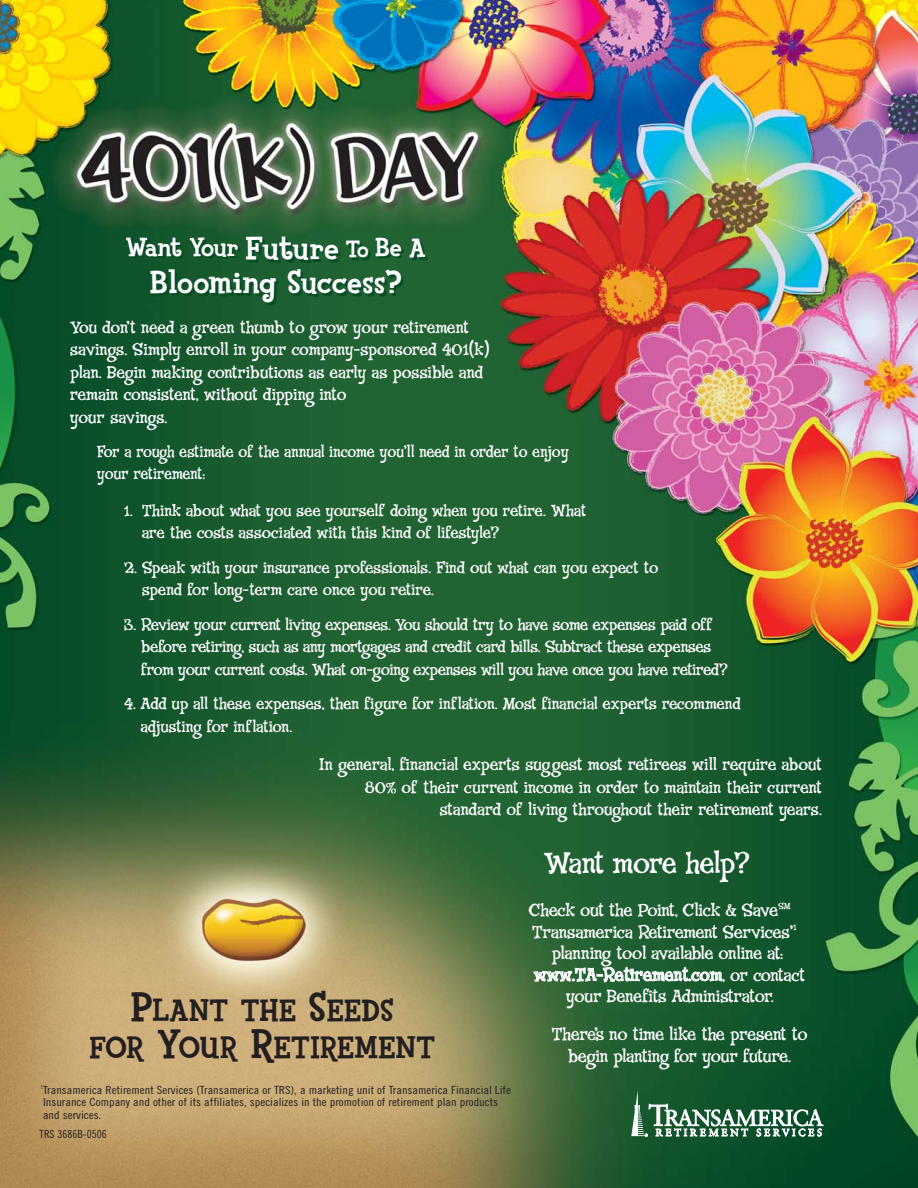
<style>
.page{position:relative;width:918px;height:1188px;background:#fff}
.page>*{position:absolute;margin:0;border:0;box-sizing:border-box;transform-origin:0 0}
.t1{font:800 33px "Fink";letter-spacing:-.01em;color:#fff}
.t2{font:800 31.5px/37.5px "Fink";letter-spacing:.01em;color:#231f20;text-align:center}
.t3{font:30px "Fink Roman";letter-spacing:-.05em;color:#fff;scale:1.05 1}
.t4{font:800 27px "Fink";letter-spacing:-.04em;color:#fff}
.t5{font:18px/21.6px "Fink Roman";letter-spacing:-.03em;color:#fff;text-align:center;scale:1.05 1}
.t6{font:17.25px/22.5px "Fink Roman";letter-spacing:-.02em;color:#fff;scale:1.05 1}
.t7{font:16.5px/22.5px "Fink Roman";letter-spacing:-.025em;color:#fff;scale:1.05 1}
.t8{font:16.5px/22.5px "Fink Roman";letter-spacing:-.025em;color:#fff}
.t9{font:11.25px/12.8px "Trade Gothic Cond Eighteen";color:#231f20;scale:1.12 1}
.t10{font:11.25px "Trade Gothic Cond Eighteen";color:#231f20}
.s1{font-size:33px}
.s2{font-size:24px}
.s3{font-size:42px}
</style>
<div class="page">
<img style="left:0;top:0;width:918px;height:1188px">
<svg style="left:631px;top:1082px;width:192px;height:54px;background:#407657"></svg>
<h3 class="t4" style="left:126px;top:236px;width:301px">Want Your <span class="s1">Future</span> <span class="s2">To</span> Be A</h3>
<h1 class="t1" style="left:150px;top:270px;width:253px">Blooming Success?</h1>
<p class="t6" style="left:70px;top:319px;width:401px">You don’t need a green thumb to grow your retirement savings. Simply enroll in your company-sponsored 401(k) plan. Begin making contributions as early as possible and remain consistent, without dipping into<br>your savings.</p>
<p class="t8" style="left:97px;top:443px;width:474px">For a rough estimate of the annual income you’ll need in order to enjoy your retirement:</p>
<p class="t8" style="left:142px;top:502px;width:446px;text-indent:-18px">1. Think about what you see yourself doing when you retire. What are the costs associated with this kind of lifestyle?</p>
<p class="t7" style="left:142px;top:559px;width:494px;text-indent:-18px">2. Speak with your insurance professionals. Find out what can you expect to spend for long-term care once you retire.</p>
<p class="t7" style="left:141px;top:615px;width:561px;text-indent:-17px">3. Review your current living expenses. You should try to have some expenses paid off before retiring, such as any mortgages and credit card bills. Subtract these expenses from your current costs. What on-going expenses will you have once you have retired?</p>
<p class="t7" style="left:141px;top:695px;width:573px;text-indent:-17px">4. Add up all these expenses, then figure for inflation. Most financial experts recommend adjusting for inflation.</p>
<p class="t6" style="left:319px;top:756px;width:480px;text-align:right">In general, financial experts suggest most retirees will require about<br>80% of their current income in order to maintain their current standard of living throughout their retirement years.</p>
<h3 class="t3" style="left:543px;top:850px;width:198px">Want more help?</h3>
<p class="t5" style="left:529px;top:902px;width:251px">Check out the Point, Click &amp; Save<sup>SM</sup></p>
<p class="t5" style="left:532px;top:924px;width:254px">Transamerica Retirement Services’<sup>1</sup></p>
<p class="t5" style="left:552px;top:945px;width:222px">planning tool available online at:</p>
<p class="t5" style="left:534px;top:967px;width:260px">www.TA-Retirement.com, or contact</p>
<p class="t5" style="left:566px;top:988px;width:200px">your Benefits Administrator.</p>
<p class="t5" style="left:551px;top:1026px;width:246px">There’s no time like the present to begin planting for your future.</p>
<p class="t9" style="left:40px;top:1084px;width:422px"><sup>1</sup>Transamerica Retirement Services (Transamerica or TRS), a marketing unit of Transamerica Financial Life<br>Insurance Company and other of its affiliates, specializes in the promotion of retirement plan products and services.</p>
<h2 class="t2" style="left:89px;top:995px;width:347px"><span class="s3">P</span>LANT THE <span class="s3">S</span>EEDS<br>FOR <span class="s3">Y</span>OUR <span class="s3">R</span>ETIREMENT</h2>
<p class="t10" style="left:40px;top:1130px;width:69px">TRS 3686B-0506</p>
</div>
